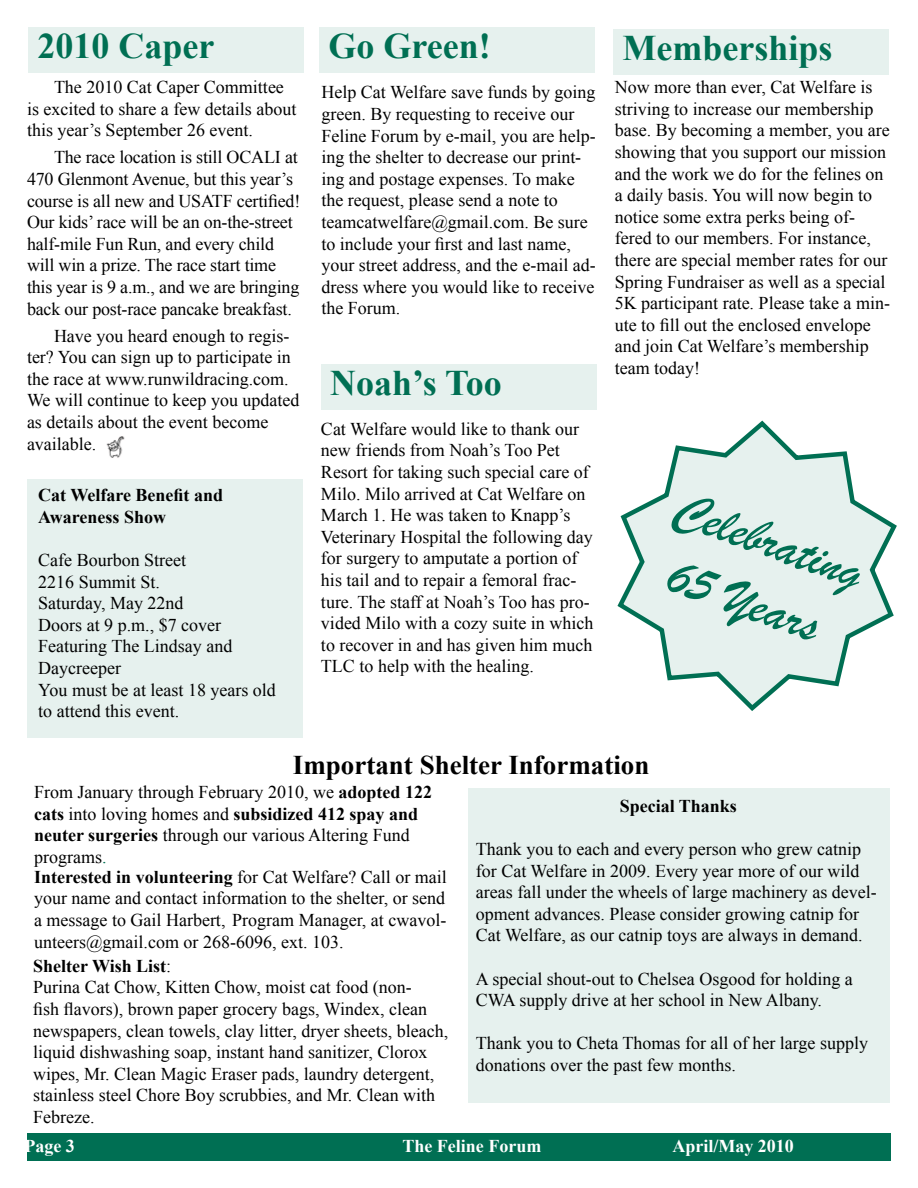
<style>
.page{position:relative;width:918px;height:1188px;background:#fff}
.page>*{position:absolute;margin:0;border:0;box-sizing:border-box;transform-origin:0 0}
.t1{font:54px/64.8px "Brush Script";color:#006f53;text-align:center}
.t2{font:700 36px "Times New Roman";color:#006f53}
.t3{font:700 27px "Times New Roman";color:#000}
.t4{font:18px/21.6px "Times New Roman";color:#000}
.t5{font:700 18px/21.6px "Times New Roman";color:#000}
.t6{font:700 18px "Times New Roman";color:#fff}
.s1{font-weight:700}
.s2{color:#006f53}
</style>
<div class="page">
<div style="left:27px;top:1133px;width:864px;height:28px;background:#006f53"></div>
<div style="left:469px;top:789px;width:421px;height:314px;background:#e6f1ee"></div>
<div style="left:27px;top:479px;width:276px;height:259px;background:#e6f1ee"></div>
<div style="left:29px;top:27px;width:275px;height:45px;background:#e6f1ee"></div>
<img style="left:106px;top:436px;width:19px;height:22px">
<div style="left:320px;top:27px;width:275px;height:45px;background:#e6f1ee"></div>
<div style="left:321px;top:364px;width:275px;height:46px;background:#e6f1ee"></div>
<div style="left:613px;top:29px;width:276px;height:45px;background:#e6f1ee"></div>
<svg style="left:617px;top:420px;width:280px;height:291px"></svg>
<h2 class="t2" style="left:38px;top:25px;width:178px">2010 Caper</h2>
<p class="t4" style="left:27px;top:76px;width:271px;text-indent:27px">The 2010 Cat Caper Committee is excited to share a few details about this year’s September 26 event.</p>
<p class="t4" style="left:27px;top:146px;width:275px;text-indent:27px">The race location is still OCALI at 470 Glenmont Avenue, but this year’s course is all new and USATF certified!<br>Our kids’ race will be an on-the-street half-mile Fun Run, and every child will win a prize. The race start time this year is 9 a.m., and we are bringing back our post-race pancake breakfast.</p>
<p class="t4" style="left:27px;top:324px;width:274px;text-indent:27px">Have you heard enough to regis&shy;ter? You can sign up to participate in the race at www.runwildracing.com.<br>We will continue to keep you updated as details about the event become available.</p>
<p class="t5" style="left:38px;top:484px;width:186px">Cat Welfare Benefit and<br>Awareness Show</p>
<p class="t4" style="left:38px;top:549px;width:239px">Cafe Bourbon Street<br>2216 Summit St.<br>Saturday, May 22nd<br>Doors at 9 p.m., $7 cover<br>Featuring The Lindsay and<br>Daycreeper<br>You must be at least 18 years old to attend this event.</p>
<h2 class="t2" style="left:328px;top:25px;width:164px">Go Green!</h2>
<p class="t4" style="left:321px;top:81px;width:276px">Help Cat Welfare save funds by going green. By requesting to receive our Feline Forum by e-mail, you are help&shy;ing the shelter to decrease our print&shy;ing and postage expenses. To make the request, please send a note to teamcatwelfare@gmail.com. Be sure to include your first and last name, your street address, and the e-mail ad&shy;dress where you would like to receive the Forum.</p>
<h2 class="t2" style="left:330px;top:362px;width:173px">Noah’s Too</h2>
<p class="t4" style="left:321px;top:418px;width:274px">Cat Welfare would like to thank our new friends from Noah’s Too Pet Resort for taking such special care of Milo. Milo arrived at Cat Welfare on March 1. He was taken to Knapp’s Veterinary Hospital the following day for surgery to amputate a portion of his tail and to repair a femoral frac&shy;ture. The staff at Noah’s Too has pro&shy;vided Milo with a cozy suite in which to recover in and has given him much TLC to help with the healing.</p>
<h2 class="t2" style="left:622px;top:27px;width:211px">Memberships</h2>
<p class="t4" style="left:615px;top:76px;width:277px">Now more than ever, Cat Welfare is striving to increase our membership base. By becoming a member, you are showing that you support our mission and the work we do for the felines on a daily basis. You will now begin to notice some extra perks being of&shy;fered to our members. For instance, there are special member rates for our Spring Fundraiser as well as a special 5K participant rate. Please take a min&shy;ute to fill out the enclosed envelope and join Cat Welfare’s membership team today!</p>
<h1 class="t1" style="left:686px;top:476px;width:200px;rotate:20deg">Celebrating<br>65 Years</h1>
<h3 class="t3" style="left:293px;top:749px;width:358px">Important Shelter Information</h3>
<p class="t4" style="left:34px;top:781px;width:399px">From January through February 2010, we <span class="s1">adopted 122 cats</span> into loving homes and <span class="s1">subsidized 412 spay and neuter surgeries</span> through our various Altering Fund programs<span class="s2">.</span></p>
<p class="t4" style="left:34px;top:866px;width:414px;text-align:justify"><span class="s1">Interested in volunteering</span> for Cat Welfare? Call or mail your name and contact information to the shelter, or send a message to Gail Harbert, Program Manager, at cwavol&shy;unteers@gmail.com or 268-6096, ext. 103.</p>
<p class="t4" style="left:33px;top:955px;width:417px"><span class="s1">Shelter Wish List</span>:<br>Purina Cat Chow, Kitten Chow, moist cat food (non-<br>fish flavors), brown paper grocery bags, Windex, clean newspapers, clean towels, clay litter, dryer sheets, bleach, liquid dishwashing soap, instant hand sanitizer, Clorox wipes, Mr. Clean Magic Eraser pads, laundry detergent, stainless steel Chore Boy scrubbies, and Mr. Clean with Febreze.</p>
<p class="t5" style="left:620px;top:795px;width:119px">Special Thanks</p>
<p class="t4" style="left:476px;top:838px;width:402px">Thank you to each and every person who grew catnip for Cat Welfare in 2009. Every year more of our wild areas fall under the wheels of large machinery as devel&shy;opment advances. Please consider growing catnip for Cat Welfare, as our catnip toys are always in demand.</p>
<p class="t4" style="left:476px;top:968px;width:378px">A special shout-out to Chelsea Osgood for holding a<br>CWA supply drive at her school in New Albany.</p>
<p class="t4" style="left:476px;top:1032px;width:394px">Thank you to Cheta Thomas for all of her large supply donations over the past few months.</p>
<p class="t6" style="left:24px;top:1135px;width:52px">Page 3</p>
<p class="t6" style="left:402px;top:1135px;width:140px">The Feline Forum</p>
<p class="t6" style="left:672px;top:1135px;width:123px">April/May 2010</p>
</div>
